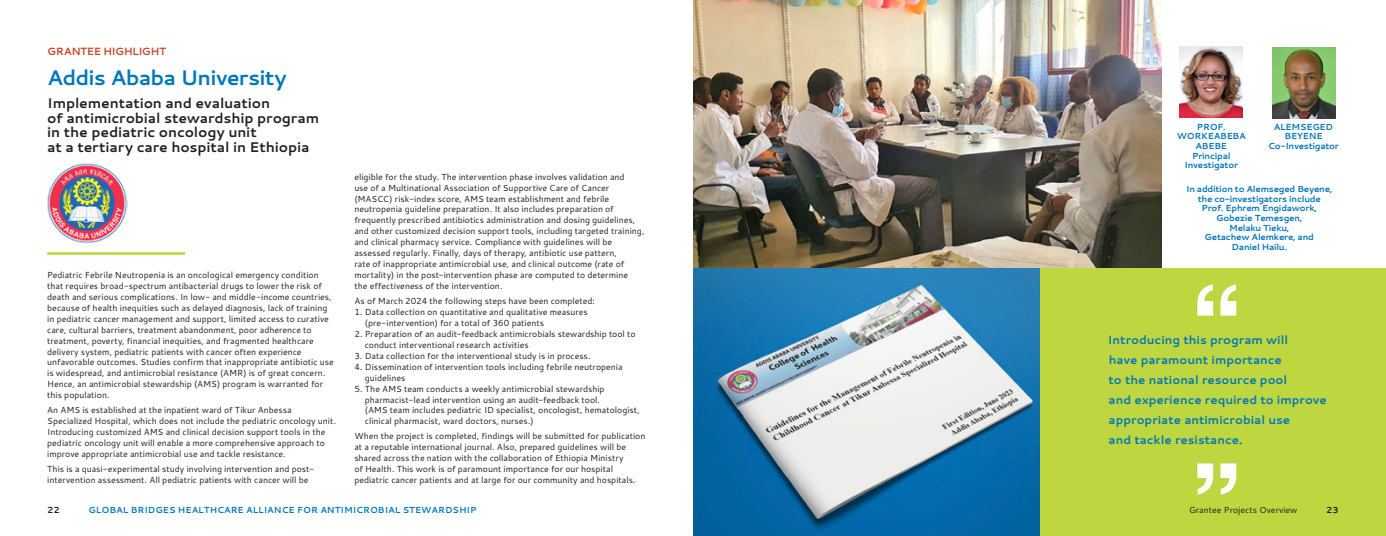
<style>
.page{position:relative;width:1386px;height:536px;background:#fff}
.page>*{position:absolute;margin:0;border:0;box-sizing:border-box;transform-origin:0 0}
.Heading_1{font:700 21px "Cantarell";letter-spacing:-.035em;color:#07b}
.Body{font:700 14px/14.9px "Cantarell";letter-spacing:-.01em;color:#231e20}
.Quote_1{font:700 11.81px/20.1px "Cantarell";color:#07b}
.Heading_2{font:700 10.5px "Cantarell";letter-spacing:-.04em;color:#c94527}
.Body-2{font:8.75px/10.9px "Cantarell";letter-spacing:-.005em;color:#231e20}
.t1{font:700 8.75px/9.6px "Cantarell";letter-spacing:-.025em;color:#0074bb;text-align:center}
.t2{font:700 8.75px "Cantarell";color:#07b}
.t3{font:700 8.75px "Cantarell";color:#231e20}
</style>
<div class="page">
<img style="left:693px;top:1px;width:469px;height:267px">
<hr style="left:47px;top:252px;width:138px;height:3px;background:#bed63f">
<img style="left:1180px;top:47px;width:63px;height:70px">
<img style="left:1272px;top:47px;width:63px;height:71px">
<img style="left:47px;top:163px;width:81px;height:80px">
<div style="left:1040px;top:268px;width:346px;height:268px;background:#bed63f"></div>
<svg style="left:1197px;top:284px;width:39px;height:31px"></svg>
<svg style="left:1197px;top:463px;width:39px;height:31px"></svg>
<img style="left:694px;top:268px;width:346px;height:268px">
<p class="Heading_2" style="left:47px;top:44px;width:121px">GRANTEE HIGHLIGHT</p>
<p class="Heading_1" style="left:47px;top:63px;width:241px">Addis Ababa University</p>
<p class="Body" style="left:47px;top:95px;width:274px">Implementation and evaluation<br>of antimicrobial stewardship program in the pediatric oncology unit<br>at a tertiary care hospital in Ethiopia</p>
<p class="Body-2" style="left:47px;top:269px;width:288px">Pediatric Febrile Neutropenia is an oncological emergency condition that requires broad-spectrum antibacterial drugs to lower the risk of death and serious complications. In low- and middle-income countries, because of health inequities such as delayed diagnosis, lack of training in pediatric cancer management and support, limited access to curative care, cultural barriers, treatment abandonment, poor adherence to treatment, poverty, financial inequities, and fragmented healthcare delivery system, pediatric patients with cancer often experience unfavorable outcomes. Studies confirm that inappropriate antibiotic use is widespread, and antimicrobial resistance (AMR) is of great concern.<br>Hence, an antimicrobial stewardship (AMS) program is warranted for this population.</p>
<p class="Body-2" style="left:47px;top:404px;width:290px">An AMS is established at the inpatient ward of Tikur Anbessa Specialized Hospital, which does not include the pediatric oncology unit.<br>Introducing customized AMS and clinical decision support tools in the pediatric oncology unit will enable a more comprehensive approach to improve appropriate antimicrobial use and tackle resistance.</p>
<p class="Body-2" style="left:47px;top:463px;width:269px">This is a quasi-experimental study involving intervention and post&shy;intervention assessment. All pediatric patients with cancer will be</p>
<p class="Body-2" style="left:354px;top:171px;width:292px">eligible for the study. The intervention phase involves validation and<br>use of a Multinational Association of Supportive Care of Cancer (MASCC) risk-index score, AMS team establishment and febrile neutropenia guideline preparation. It also includes preparation of frequently prescribed antibiotics administration and dosing guidelines, and other customized decision support tools, including targeted training, and clinical pharmacy service. Compliance with guidelines will be assessed regularly. Finally, days of therapy, antibiotic use pattern,<br>rate of inappropriate antimicrobial use, and clinical outcome (rate of mortality) in the post-intervention phase are computed to determine<br>the effectiveness of the intervention.</p>
<p class="Body-2" style="left:354px;top:295px;width:242px">As of March 2024 the following steps have been completed:</p>
<p class="Body-2" style="left:365px;top:306px;width:224px;text-indent:-10px">1. Data collection on quantitative and qualitative measures (pre-intervention) for a total of 360 patients</p>
<p class="Body-2" style="left:365px;top:328px;width:272px;text-indent:-10px">2. Preparation of an audit-feedback antimicrobials stewardship tool to conduct interventional research activities</p>
<p class="Body-2" style="left:354px;top:350px;width:238px">3. Data collection for the interventional study is in process.</p>
<p class="Body-2" style="left:365px;top:361px;width:259px;text-indent:-10px">4. Dissemination of intervention tools including febrile neutropenia guidelines</p>
<p class="Body-2" style="left:365px;top:382px;width:276px;text-indent:-10px">5. The AMS team conducts a weekly antimicrobial stewardship pharmacist-lead intervention using an audit-feedback tool.<br>(AMS team includes pediatric ID specialist, oncologist, hematologist, clinical pharmacist, ward doctors, nurses.)</p>
<p class="Body-2" style="left:354px;top:430px;width:293px">When the project is completed, findings will be submitted for publication at a reputable international journal. Also, prepared guidelines will be shared across the nation with the collaboration of Ethiopia Ministry<br>of Health. This work is of paramount importance for our hospital pediatric cancer patients and at large for our community and hospitals.</p>
<p class="t3" style="left:47px;top:503px;width:14px">22</p>
<p class="t2" style="left:88px;top:503px;width:390px">GLOBAL BRIDGES HEALTHCARE ALLIANCE FOR ANTIMICROBIAL STEWARDSHIP</p>
<p class="t1" style="left:1177px;top:121px;width:70px">PROF.<br>WORKEABEBA<br>ABEBE<br>Principal<br>Investigator</p>
<p class="t1" style="left:1268px;top:121px;width:72px">ALEMSEGED<br>BEYENE<br>Co-Investigator</p>
<p class="t1" style="left:1186px;top:184px;width:148px">In addition to Alemseged Beyene, the co-investigators include<br>Prof. Ephrem Engidawork,<br>Gobezie Temesgen,<br>Melaku Tieku,<br>Getachew Alemkere, and<br>Daniel Hailu.</p>
<p class="Quote_1" style="left:1108px;top:329px;width:220px">Introducing this program will<br>have paramount importance<br>to the national resource pool<br>and experience required to improve appropriate antimicrobial use<br>and tackle resistance.</p>
<p class="Body-2" style="left:1189px;top:503px;width:110px">Grantee Projects Overview</p>
<p class="t3" style="left:1326px;top:503px;width:14px">23</p>
</div>
